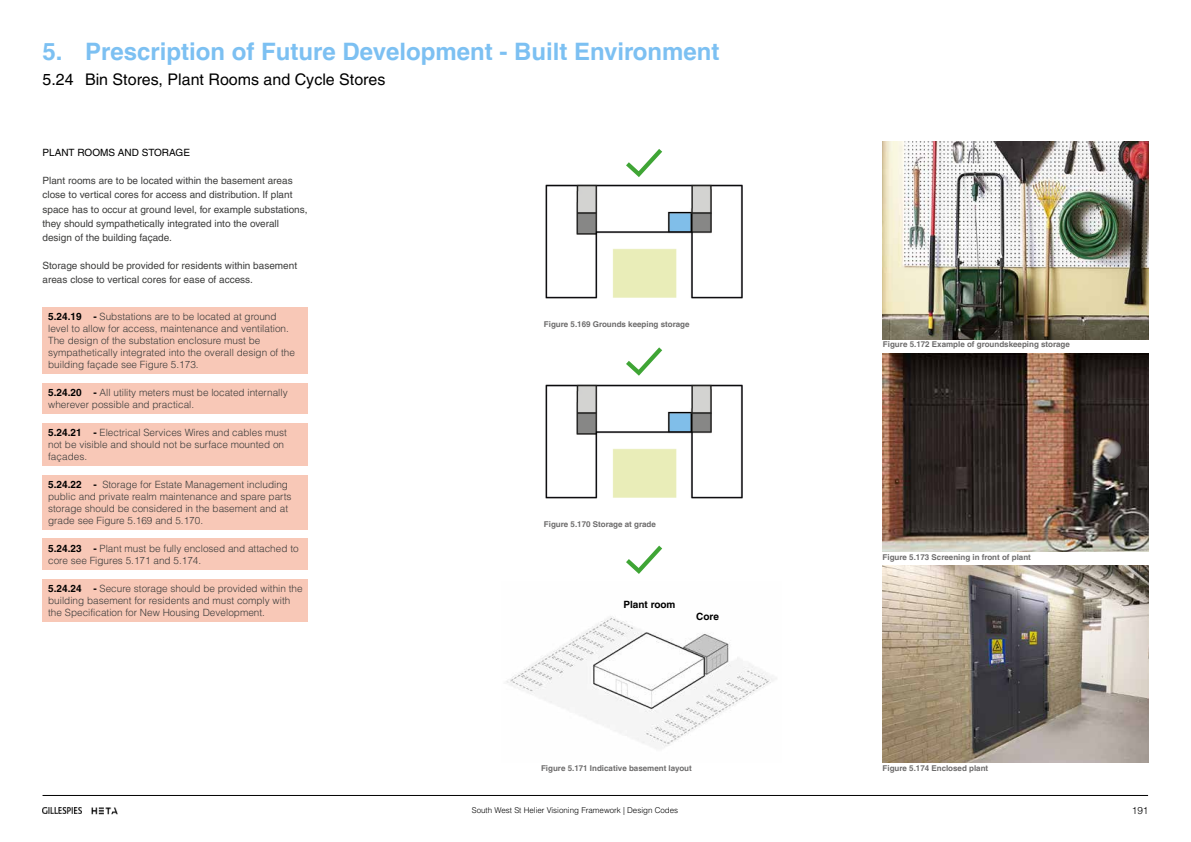
<style>
.page{position:relative;width:1191px;height:842px;background:#fff}
.page>*{position:absolute;margin:0;border:0;box-sizing:border-box;transform-origin:0 0}
.t1{font:700 24px "Helvetica LT Pro";color:#7cc0f2}
.t2{font:16px "Helvetica LT Pro";color:#000}
.t3{font:300 10px/12px "Helvetica LT Pro";color:#3c3c3b}
.t4{font:10px/14.2px "Helvetica LT Pro";color:#3c3c3b}
.t5{font:10px "Helvetica LT Pro";color:#000}
.t6{font:700 10px "Helvetica LT Pro";color:#000}
.t7{font:300 10px "Helvetica LT Pro";color:#000}
.t8{font:700 8px "Helvetica LT Pro";color:#6d6c6c}
.t9{font:300 8px "Helvetica LT Pro";color:#000}
.s1{font-weight:700;color:#000}
</style>
<div class="page">
<img style="left:91px;top:807px;width:27px;height:8px">
<div style="left:43px;top:307px;width:265px;height:66px;background:#f8c8b7"></div>
<div style="left:43px;top:383px;width:265px;height:30px;background:#f8c8b7"></div>
<div style="left:43px;top:423px;width:265px;height:42px;background:#f8c8b7"></div>
<div style="left:43px;top:475px;width:265px;height:54px;background:#f8c8b7"></div>
<div style="left:43px;top:539px;width:265px;height:31px;background:#f8c8b7"></div>
<div style="left:43px;top:579px;width:265px;height:43px;background:#f8c8b7"></div>
<img style="left:43px;top:808px;width:39px;height:6px">
<hr style="left:43px;top:795px;width:1105px;height:1px;background:#000">
<img style="left:545px;top:184px;width:198px;height:115px">
<img style="left:506px;top:616px;width:271px;height:132px">
<img style="left:882px;top:565px;width:266px;height:198px">
<img style="left:882px;top:354px;width:266px;height:197px">
<img style="left:545px;top:384px;width:198px;height:115px">
<img style="left:882px;top:142px;width:266px;height:197px">
<svg style="left:626px;top:149px;width:37px;height:28px"></svg>
<svg style="left:626px;top:347px;width:37px;height:29px"></svg>
<svg style="left:626px;top:545px;width:37px;height:29px"></svg>
<svg style="left:1101px;top:439px;width:20px;height:20px"></svg>
<h1 class="t1" style="left:43px;top:43px;width:678px">5. Prescription of Future Development - Built Environment</h1>
<h2 class="t2" style="left:43px;top:74px;width:344px">5.24 Bin Stores, Plant Rooms and Cycle Stores</h2>
<p class="t5" style="left:43px;top:149px;width:149px">PLANT ROOMS AND STORAGE</p>
<p class="t4" style="left:43px;top:175px;width:266px">Plant rooms are to be located within the basement areas close to vertical cores for access and distribution. If plant space has to occur at ground level, for example substations, they should sympathetically integrated into the overall design of the building façade.</p>
<p class="t4" style="left:43px;top:260px;width:256px">Storage should be provided for residents within basement areas close to vertical cores for ease of access.</p>
<p class="t3" style="left:48px;top:311px;width:248px"><span class="s1">5.24.19 -</span> Substations are to be located at ground level to allow for access, maintenance and ventilation.<br>The design of the substation enclosure must be sympathetically integrated into the overall design of the building façade see Figure 5.173.</p>
<p class="t3" style="left:48px;top:387px;width:241px"><span class="s1">5.24.20 -</span> All utility meters must be located internally wherever possible and practical.</p>
<p class="t3" style="left:48px;top:427px;width:240px"><span class="s1">5.24.21 -</span> Electrical Services Wires and cables must not be visible and should not be surface mounted on façades.</p>
<p class="t3" style="left:48px;top:479px;width:245px"><span class="s1">5.24.22 -</span> Storage for Estate Management including public and private realm maintenance and spare parts storage should be considered in the basement and at grade see Figure 5.169 and 5.170.</p>
<p class="t3" style="left:48px;top:543px;width:252px"><span class="s1">5.24.23 -</span> Plant must be fully enclosed and attached to core see Figures 5.171 and 5.174.</p>
<p class="t3" style="left:48px;top:584px;width:256px"><span class="s1">5.24.24 -</span> Secure storage should be provided within the building basement for residents and must comply with the Specification for New Housing Development.</p>
<p class="t8" style="left:544px;top:321px;width:147px">Figure 5.169 Grounds keeping storage</p>
<p class="t8" style="left:544px;top:521px;width:114px">Figure 5.170 Storage at grade</p>
<p class="t6" style="left:623px;top:601px;width:54px">Plant room</p>
<p class="t6" style="left:696px;top:613px;width:24px">Core</p>
<p class="t8" style="left:541px;top:766px;width:152px">Figure 5.171 Indicative basement layout</p>
<p class="t8" style="left:883px;top:342px;width:189px">Figure 5.172 Example of groundskeeping storage</p>
<p class="t8" style="left:882px;top:554px;width:150px">Figure 5.173 Screening in front of plant</p>
<p class="t8" style="left:882px;top:766px;width:107px">Figure 5.174 Enclosed plant</p>
<p class="t9" style="left:472px;top:808px;width:208px">South West St Helier Visioning Framework | Design Codes</p>
<p class="t7" style="left:1131px;top:807px;width:18px">191</p>
</div>
